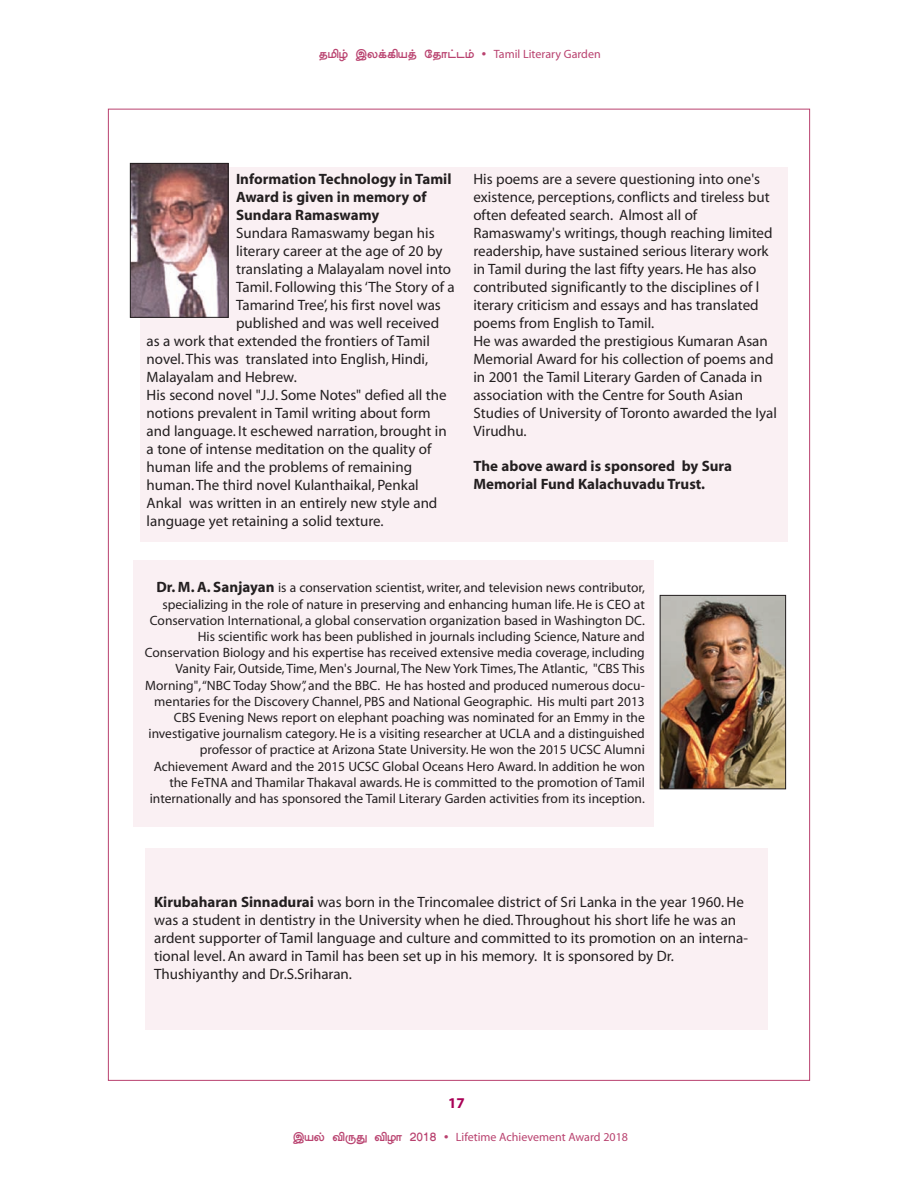
<style>
.page{position:relative;width:918px;height:1188px;background:#fff}
.page>*{position:absolute;margin:0;border:0;box-sizing:border-box;transform-origin:0 0}
.t1{font:15px/18px "Myriad";color:#231f20}
.t2{font:700 15px/18px "Myriad";color:#231f20}
.t3{font:700 15px "Myriad";color:#a90156}
.t4{font:13.5px/16.2px "Myriad";color:#231f20;text-align:right}
.t5{font:12px "Myriad";color:#b9426f}
.t6{font:12px "Newtrinco";color:#b9426f}
.s1{font-family:"Myriad"}
.s2{font-weight:700;font-size:15px}
.s3{font-weight:700}
.s4{font-family:"Newtrinco"}
</style>
<div class="page">
<div style="left:141px;top:168px;width:647px;height:374px;background:#faf0f3"></div>
<img style="left:132px;top:165px;width:95px;height:151px">
<div style="left:130px;top:163px;width:99px;height:155px;border:1px solid #231f20"></div>
<div style="left:134px;top:560px;width:520px;height:266px;background:#faf0f3"></div>
<img style="left:662px;top:597px;width:122px;height:190px">
<div style="left:660px;top:595px;width:126px;height:194px;border:1px solid #231f20"></div>
<div style="left:145px;top:848px;width:623px;height:182px;background:#faf0f3"></div>
<p class="t6" style="left:319px;top:47px;width:284px">jkpo; ,yf;fpaj; Njhl;lk; • <span class="s1">Tamil Literary Garden</span></p>
<p class="t2" style="left:236px;top:172px;width:217px">Information Technology in Tamil<br>Award is given in memory of<br>Sundara Ramaswamy</p>
<p class="t1" style="left:236px;top:226px;width:200px">Sundara Ramaswamy began his</p>
<p class="t1" style="left:236px;top:244px;width:208px">literary career at the age of 20 by</p>
<p class="t1" style="left:236px;top:262px;width:217px">translating a Malayalam novel into</p>
<p class="t1" style="left:236px;top:280px;width:220px">Tamil. Following this ‘The Story of a</p>
<p class="t1" style="left:236px;top:298px;width:206px">Tamarind Tree’, his first novel was</p>
<p class="t1" style="left:236px;top:316px;width:205px">published and was well received</p>
<p class="t1" style="left:147px;top:334px;width:285px">as a work that extended the frontiers of Tamil</p>
<p class="t1" style="left:147px;top:352px;width:283px">novel. This was translated into English, Hindi,</p>
<p class="t1" style="left:147px;top:370px;width:152px">Malayalam and Hebrew.</p>
<p class="t1" style="left:147px;top:388px;width:302px">His second novel "J.J. Some Notes" defied all the</p>
<p class="t1" style="left:147px;top:406px;width:286px">notions prevalent in Tamil writing about form</p>
<p class="t1" style="left:147px;top:424px;width:302px">and language. It eschewed narration, brought in</p>
<p class="t1" style="left:147px;top:442px;width:286px">a tone of intense meditation on the quality of</p>
<p class="t1" style="left:147px;top:460px;width:267px">human life and the problems of remaining</p>
<p class="t1" style="left:147px;top:478px;width:274px">human. The third novel Kulanthaikal, Penkal</p>
<p class="t1" style="left:147px;top:496px;width:292px">Ankal was written in an entirely new style and</p>
<p class="t1" style="left:147px;top:514px;width:239px">language yet retaining a solid texture.</p>
<p class="t1" style="left:473px;top:172px;width:305px">His poems are a severe questioning into one's existence, perceptions, conflicts and tireless but often defeated search. Almost all of Ramaswamy's writings, though reaching limited readership, have sustained serious literary work in Tamil during the last fifty years. He has also contributed significantly to the disciplines of l iterary criticism and essays and has translated poems from English to Tamil.<br>He was awarded the prestigious Kumaran Asan Memorial Award for his collection of poems and in 2001 the Tamil Literary Garden of Canada in association with the Centre for South Asian Studies of University of Toronto awarded the Iyal Virudhu.</p>
<p class="t2" style="left:473px;top:458px;width:260px">The above award is sponsored by Sura<br>Memorial Fund Kalachuvadu Trust.</p>
<p class="t4" style="left:145px;top:580px;width:502px"><span class="s2">Dr. M. A. Sanjayan</span> is a conservation scientist, writer, and television news contributor, specializing in the role of nature in preserving and enhancing human life. He is CEO at Conservation International, a global conservation organization based in Washington DC.<br>His scientific work has been published in journals including Science, Nature and Conservation Biology and his expertise has received extensive media coverage, including Vanity Fair, Outside, Time, Men's Journal, The New York Times, The Atlantic, "CBS This Morning",“NBC Today Show”, and the BBC. He has hosted and produced numerous docu&shy;mentaries for the Discovery Channel, PBS and National Geographic. His multi part 2013<br>CBS Evening News report on elephant poaching was nominated for an Emmy in the investigative journalism category. He is a visiting researcher at UCLA and a distinguished professor of practice at Arizona State University. He won the 2015 UCSC Alumni Achievement Award and the 2015 UCSC Global Oceans Hero Award. In addition he won the FeTNA and Thamilar Thakaval awards. He is committed to the promotion of Tamil internationally and has sponsored the Tamil Literary Garden activities from its inception.</p>
<p class="t1" style="left:154px;top:894px;width:595px"><span class="s3">Kirubaharan Sinnadurai</span> was born in the Trincomalee district of Sri Lanka in the year 1960. He was a student in dentistry in the University when he died. Throughout his short life he was an ardent supporter of Tamil language and culture and committed to its promotion on an interna&shy;tional level. An award in Tamil has been set up in his memory. It is sponsored by Dr.<br>Thushiyanthy and Dr.S.Sriharan.</p>
<p class="t3" style="left:448px;top:1097px;width:18px">17</p>
<p class="t5" style="left:293px;top:1133px;width:337px"><span class="s4">,ay; tpUJ tpoh 2018 •</span> Lifetime Achievement Award 2018</p>
</div>
